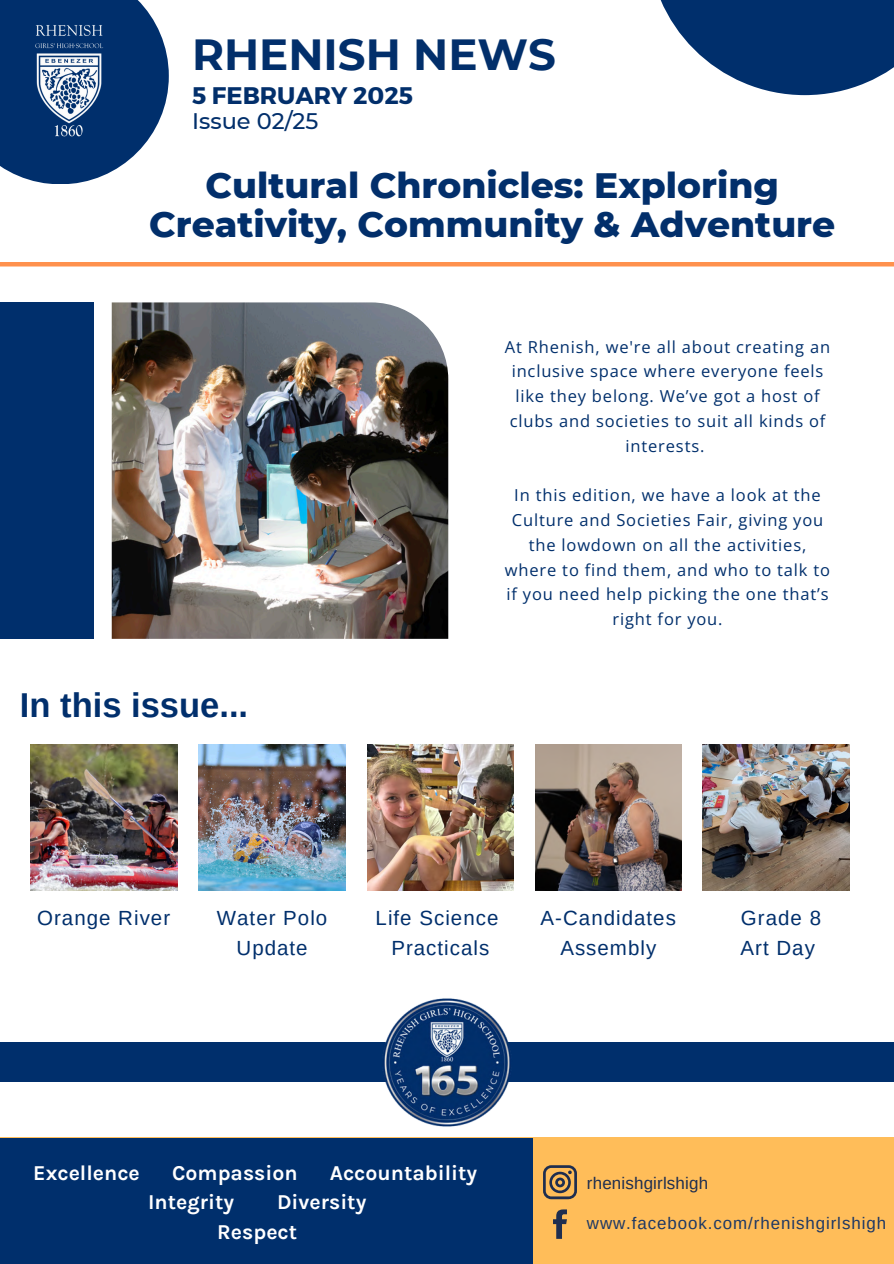
<style>
.page{position:relative;width:894px;height:1264px;background:#fff}
.page>*{position:absolute;margin:0;border:0;box-sizing:border-box;transform-origin:0 0}
.t1{font:700 43.5px "Montserrat";color:#022f6b}
.t2{font:800 36px/39.3px "Montserrat";color:#022f6b;text-align:center}
.t3{font:700 34.5px "Arimo";color:#012f6c}
.t4{font:700 24px "Montserrat";color:#022f6b}
.t5{font:500 22.5px "Montserrat";color:#022f6b}
.t6{font:700 21.15px/29.2px "Karla";color:#fff}
.t7{font:20.4px "Arimo";letter-spacing:.05em;color:#012f6c}
.t8{font:16.95px "Arimo";letter-spacing:.01em;color:#1f2e4f}
.t9{font:16.8px "Arimo";letter-spacing:.055em;color:#1e3864}
.t10{font:16.5px/24.8px "Open Sans";letter-spacing:.05em;color:#012f6c;text-align:center}
</style>
<div class="page">
<svg style="left:660px;top:0;width:233px;height:95px;fill:#002f6c"></svg>
<svg style="left:0;top:0;width:169px;height:184px;fill:#002f6c"></svg>
<div style="left:0;top:1137px;width:893px;height:126px;background:#ffbd59"></div>
<div style="left:0;top:1042px;width:893px;height:39px;background:#002f6c"></div>
<div style="left:0;top:1137px;width:532px;height:126px;background:#002f6c"></div>
<img style="left:33px;top:23px;width:71px;height:117px">
<svg style="left:543px;top:1165px;width:33px;height:33px"></svg>
<svg style="left:553px;top:1209px;width:13px;height:29px"></svg>
<img style="left:381px;top:998px;width:131px;height:129px">
<hr style="left:0;top:262px;width:893px;height:4px;background:#ff914d">
<img style="left:112px;top:302px;width:336px;height:337px">
<img style="left:199px;top:744px;width:146px;height:146px">
<img style="left:367px;top:744px;width:146px;height:146px">
<img style="left:535px;top:744px;width:146px;height:146px">
<img style="left:702px;top:744px;width:147px;height:146px">
<img style="left:31px;top:744px;width:146px;height:146px">
<div style="left:0;top:302px;width:94px;height:336px;background:#002f6c"></div>
<p class="t1" style="left:192px;top:28px;width:365px">RHENISH NEWS</p>
<p class="t4" style="left:192px;top:79px;width:222px">5 FEBRUARY 2025</p>
<p class="t5" style="left:192px;top:107px;width:128px">Issue 02/25</p>
<p class="t2" style="left:149px;top:165px;width:687px">Cultural Chronicles: Exploring<br>Creativity, Community &amp; Adventure</p>
<p class="t3" style="left:20px;top:686px;width:230px">In this issue...</p>
<p class="t10" style="left:504px;top:334px;width:327px">At Rhenish, we're all about creating an inclusive space where everyone feels like they belong. We’ve got a host of clubs and societies to suit all kinds of interests.</p>
<h2 class="t10" style="left:504px;top:482px;width:327px">In this edition, we have a look at the<br>Culture and Societies Fair, giving you the lowdown on all the activities, where to find them, and who to talk to if you need help picking the one that’s right for you.</h2>
<h6 class="t7" style="left:37px;top:906px;width:134px">Orange River</h6>
<p class="t7" style="left:217px;top:906px;width:112px">Water Polo</p>
<h6 class="t7" style="left:236px;top:936px;width:73px">Update</h6>
<p class="t7" style="left:375px;top:906px;width:124px">Life Science</p>
<h6 class="t7" style="left:391px;top:936px;width:99px">Practicals</h6>
<p class="t7" style="left:540px;top:906px;width:137px">A-Candidates</p>
<h6 class="t7" style="left:560px;top:936px;width:97px">Assembly</h6>
<p class="t7" style="left:740px;top:906px;width:82px">Grade 8</p>
<p class="t7" style="left:740px;top:936px;width:76px">Art Day</p>
<p class="t6" style="left:33px;top:1158px;width:108px">Excellence</p>
<p class="t6" style="left:172px;top:1158px;width:127px">Compassion</p>
<p class="t6" style="left:330px;top:1158px;width:149px">Accountability</p>
<p class="t6" style="left:148px;top:1187px;width:87px">Integrity</p>
<p class="t6" style="left:217px;top:1187px;width:150px;text-indent:60px">Diversity<br>Respect</p>
<p class="t8" style="left:586px;top:1174px;width:123px">rhenishgirlshigh</p>
<p class="t9" style="left:586px;top:1213px;width:300px">www.facebook.com/rhenishgirlshigh</p>
</div>
